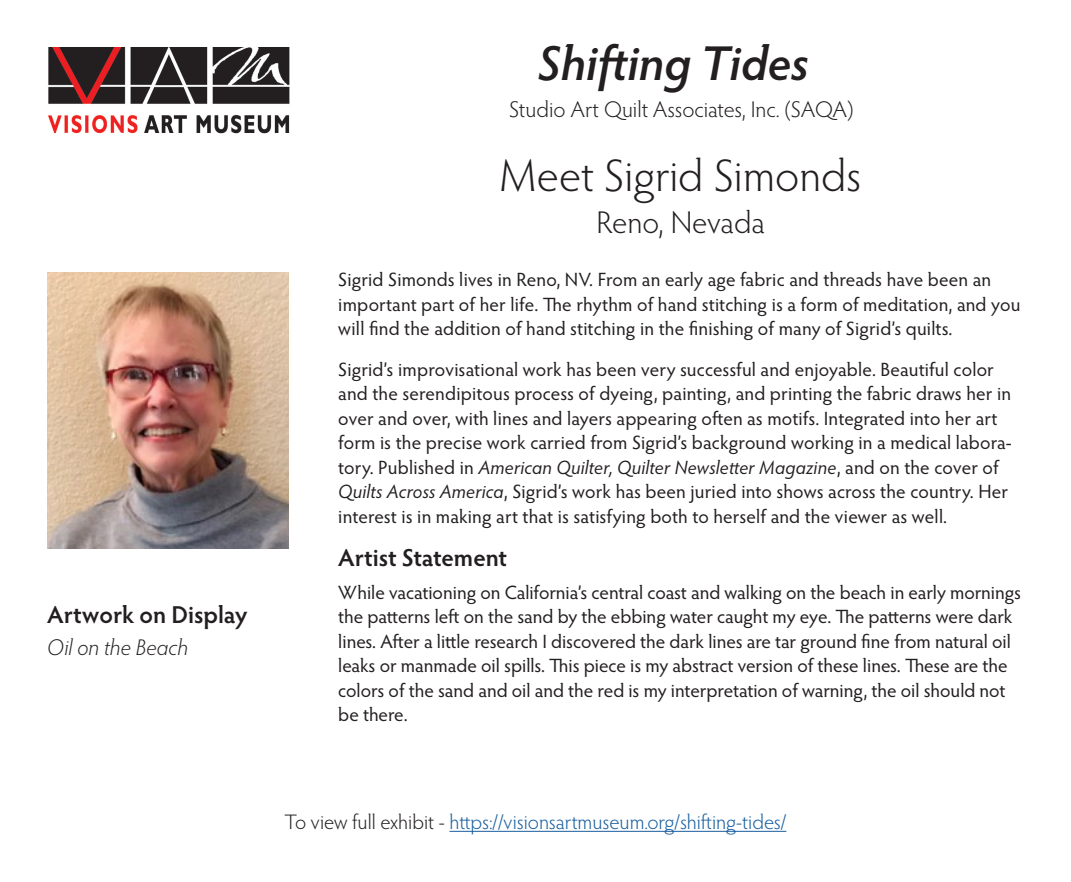
<style>
.page{position:relative;width:1071px;height:882px;background:#fff}
.page>*{position:absolute;margin:0;border:0;box-sizing:border-box;transform-origin:0 0}
.t1{font:italic 600 49px "Hypatia Sans Pro";color:#231f20}
.Q_A_Title_headline{font:300 45.5px "Hypatia Sans Pro";color:#231f20}
.Q_A_Title_city_state{font:300 31.5px "Hypatia Sans Pro";color:#231f20}
.QA_Headline{font:600 24.5px "Hypatia Sans Pro";color:#231f20}
.t2{font:300 22.75px "Hypatia Sans Pro";color:#231f20}
.artwork_on_display{font:italic 300 22.75px "Hypatia Sans Pro";color:#231f20}
.t3{font:300 21px "Hypatia Sans Pro";color:#175d9e}
.body_copy{font:19.25px/24.5px "Hypatia Sans Pro";letter-spacing:.005em;color:#231f20}
.s1{font-style:italic}
.s2{color:#231f20}
</style>
<div class="page">
<img style="left:48px;top:47px;width:242px;height:87px">
<hr style="left:450px;top:831px;width:336px;height:1px;background:#175d9e">
<img style="left:47px;top:272px;width:242px;height:276px">
<p class="QA_Headline" style="left:47px;top:597px;width:202px">Artwork on Display</p>
<p class="artwork_on_display" style="left:47px;top:633px;width:142px">Oil on the Beach</p>
<h1 class="t1" style="left:538px;top:29px;width:272px">Shifting Tides</h1>
<p class="t2" style="left:509px;top:94px;width:346px">Studio Art Quilt Associates, Inc. (SAQA)</p>
<p class="Q_A_Title_headline" style="left:500px;top:146px;width:363px">Meet Sigrid Simonds</p>
<p class="Q_A_Title_city_state" style="left:596px;top:202px;width:170px">Reno, Nevada</p>
<p class="body_copy" style="left:338px;top:267px;width:684px">Sigrid Simonds lives in Reno, NV. From an early age fabric and threads have been an important part of her life. The rhythm of hand stitching is a form of meditation, and you will find the addition of hand stitching in the finishing of many of Sigrid’s quilts.</p>
<p class="body_copy" style="left:338px;top:356px;width:675px">Sigrid’s improvisational work has been very successful and enjoyable. Beautiful color and the serendipitous process of dyeing, painting, and printing the fabric draws her in over and over, with lines and layers appearing often as motifs. Integrated into her art form is the precise work carried from Sigrid’s background working in a medical labora&shy;tory. Published in <span class="s1">American Quilter, Quilter Newsletter Magazine</span>, and on the cover of <span class="s1">Quilts Across America</span>, Sigrid’s work has been juried into shows across the country. Her interest is in making art that is satisfying both to herself and the viewer as well.</p>
<p class="QA_Headline" style="left:338px;top:541px;width:171px">Artist Statement</p>
<p class="body_copy" style="left:338px;top:579px;width:684px">While vacationing on California’s central coast and walking on the beach in early mornings the patterns left on the sand by the ebbing water caught my eye. The patterns were dark lines. After a little research I discovered the dark lines are tar ground fine from natural oil leaks or manmade oil spills. This piece is my abstract version of these lines. These are the colors of the sand and oil and the red is my interpretation of warning, the oil should not be there.</p>
<p class="t3" style="left:285px;top:808px;width:503px"><span class="s2">To view full exhibit -</span> https://visionsartmuseum.org/shifting-tides/</p>
</div>
